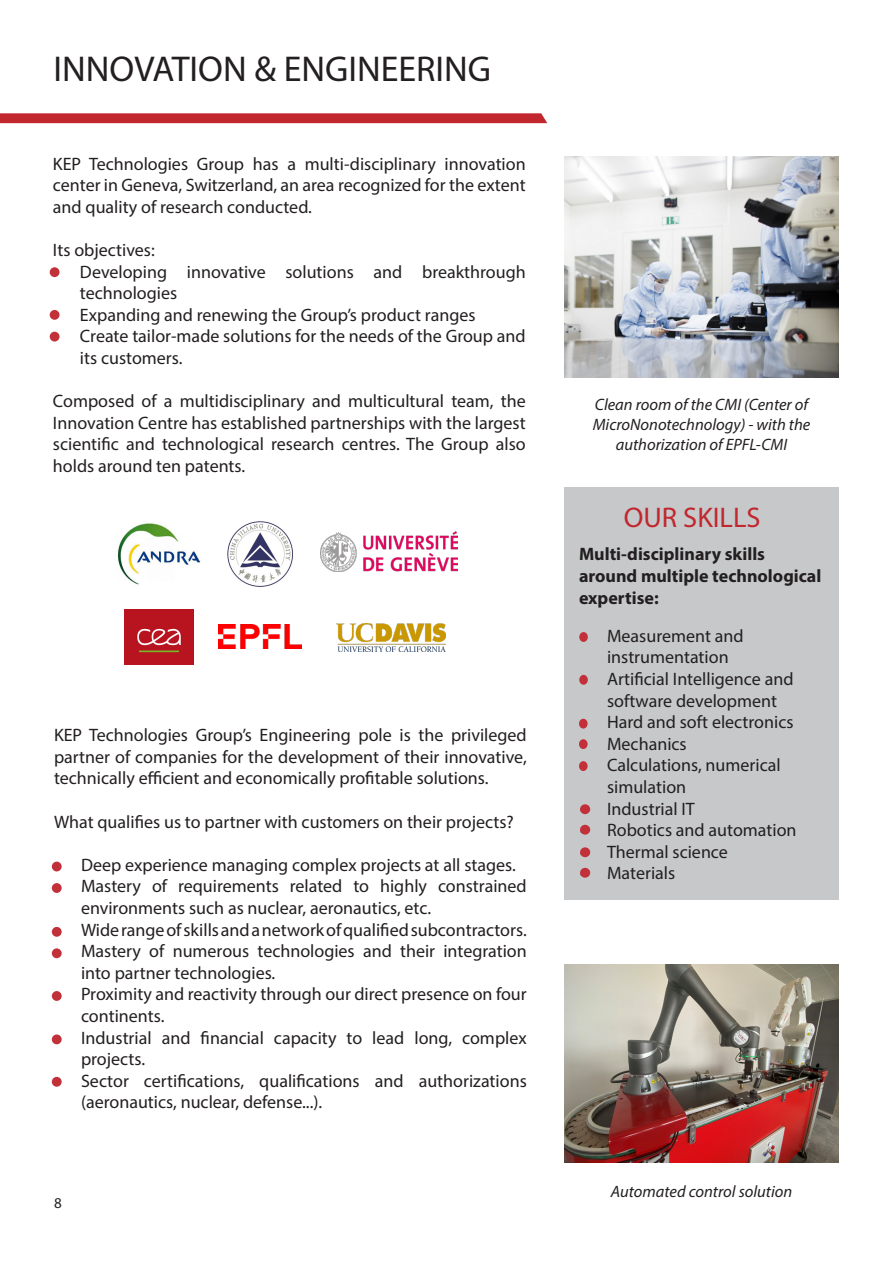
<style>
.page{position:relative;width:893px;height:1263px;background:#fff}
.page>*{position:absolute;margin:0;border:0;box-sizing:border-box;transform-origin:0 0}
.t1{font:36px "Myriad Pro";color:#231f20}
.t2{font:28.5px "Myriad Pro";color:#c2262e}
.t3{font:18px/21.6px "Myriad Pro";color:#231f20}
.t4{font:700 18px/21.6px "Myriad Pro";color:#231f20}
.t5{font:italic 16.5px/19.8px "Myriad Pro";color:#231f20;text-align:center}
.t6{font:15px "Myriad Pro";color:#231f20}
</style>
<div class="page">
<div style="left:564px;top:487px;width:275px;height:413px;background:#c6c8c9"></div>
<svg style="left:0;top:113px;width:547px;height:10px;background:#c42e35"></svg>
<img style="left:564px;top:156px;width:275px;height:221px">
<img style="left:564px;top:964px;width:275px;height:199px">
<img style="left:118px;top:523px;width:83px;height:62px">
<img style="left:228px;top:522px;width:64px;height:64px">
<img style="left:321px;top:532px;width:136px;height:39px">
<img style="left:124px;top:609px;width:70px;height:55px">
<img style="left:337px;top:623px;width:109px;height:28px">
<div style="left:50px;top:267px;width:10px;height:10px;background:#c2313a;border-radius:50%"></div>
<div style="left:50px;top:310px;width:10px;height:10px;background:#c2313a;border-radius:50%"></div>
<div style="left:50px;top:332px;width:10px;height:9px;background:#c2313a;border-radius:50%"></div>
<div style="left:52px;top:862px;width:10px;height:9px;background:#c2313a;border-radius:50%"></div>
<div style="left:52px;top:883px;width:10px;height:10px;background:#c2313a;border-radius:50%"></div>
<div style="left:52px;top:927px;width:10px;height:10px;background:#c2313a;border-radius:50%"></div>
<div style="left:52px;top:948px;width:10px;height:10px;background:#c2313a;border-radius:50%"></div>
<div style="left:52px;top:991px;width:10px;height:10px;background:#c2313a;border-radius:50%"></div>
<div style="left:52px;top:1034px;width:10px;height:10px;background:#c2313a;border-radius:50%"></div>
<div style="left:52px;top:1077px;width:10px;height:10px;background:#c2313a;border-radius:50%"></div>
<div style="left:579px;top:632px;width:9px;height:10px;background:#c2313a;border-radius:50%"></div>
<div style="left:579px;top:675px;width:9px;height:10px;background:#c2313a;border-radius:50%"></div>
<div style="left:579px;top:761px;width:9px;height:10px;background:#c2313a;border-radius:50%"></div>
<div style="left:580px;top:804px;width:10px;height:10px;background:#c2313a;border-radius:50%"></div>
<div style="left:580px;top:825px;width:10px;height:10px;background:#c2313a;border-radius:50%"></div>
<div style="left:580px;top:847px;width:10px;height:10px;background:#c2313a;border-radius:50%"></div>
<div style="left:580px;top:868px;width:10px;height:10px;background:#c2313a;border-radius:50%"></div>
<div style="left:579px;top:719px;width:9px;height:9px;background:#c2313a;border-radius:50%"></div>
<div style="left:579px;top:739px;width:9px;height:10px;background:#c2313a;border-radius:50%"></div>
<img style="left:218px;top:625px;width:84px;height:24px">
<p class="t1" style="left:54px;top:47px;width:439px">INNOVATION &amp; ENGINEERING</p>
<p class="t3" style="left:53px;top:152px;width:474px;text-align:justify">KEP Technologies Group has a multi-disciplinary innovation center in Geneva, Switzerland, an area recognized for the extent and quality of research conducted.</p>
<p class="t3" style="left:53px;top:239px;width:103px">Its objectives:</p>
<p class="t3" style="left:80px;top:260px;width:447px;text-indent:-27px">• Developing innovative solutions and breakthrough technologies</p>
<p class="t3" style="left:53px;top:304px;width:424px">• Expanding and renewing the Group’s product ranges</p>
<p class="t3" style="left:80px;top:325px;width:447px;text-indent:-27px">• Create tailor-made solutions for the needs of the Group and its customers.</p>
<p class="t3" style="left:53px;top:390px;width:474px;text-align:justify">Composed of a multidisciplinary and multicultural team, the Innovation Centre has established partnerships with the largest scientific and technological research centres. The Group also holds around ten patents.</p>
<p class="t3" style="left:54px;top:724px;width:474px;text-align:justify">KEP Technologies Group’s Engineering pole is the privileged partner of companies for the development of their innovative, technically efficient and economically profitable solutions.</p>
<p class="t3" style="left:54px;top:810px;width:461px">What qualifies us to partner with customers on their projects?</p>
<p class="t3" style="left:54px;top:854px;width:463px">• Deep experience managing complex projects at all stages.</p>
<p class="t3" style="left:81px;top:875px;width:447px;text-indent:-27px">• Mastery of requirements related to highly constrained environments such as nuclear, aeronautics, etc.</p>
<p class="t3" style="left:54px;top:918px;width:474px">• Wide range of skills and a network of qualified subcontractors.</p>
<p class="t3" style="left:81px;top:940px;width:447px;text-indent:-27px">• Mastery of numerous technologies and their integration into partner technologies.</p>
<p class="t3" style="left:81px;top:983px;width:447px;text-indent:-27px">• Proximity and reactivity through our direct presence on four continents.</p>
<p class="t3" style="left:81px;top:1026px;width:447px;text-indent:-27px">• Industrial and financial capacity to lead long, complex projects.</p>
<p class="t3" style="left:81px;top:1070px;width:447px;text-indent:-27px">• Sector certifications, qualifications and authorizations (aeronautics, nuclear, defense...).</p>
<p class="t6" style="left:54px;top:1194px;width:9px">8</p>
<p class="t5" style="left:593px;top:395px;width:219px">Clean room of the CMI (Center of<br>MicroNonotechnology) - with the authorization of EPFL-CMI</p>
<p class="t2" style="left:624px;top:500px;width:138px">OUR SKILLS</p>
<p class="t4" style="left:579px;top:543px;width:244px">Multi-disciplinary skills around multiple technological expertise:</p>
<p class="t3" style="left:607px;top:625px;width:138px;text-indent:-27px">• Measurement and instrumentation</p>
<p class="t3" style="left:580px;top:668px;width:215px;text-align:center">• Artificial Intelligence and software development</p>
<p class="t3" style="left:580px;top:711px;width:215px">• Hard and soft electronics</p>
<p class="t3" style="left:580px;top:733px;width:108px">• Mechanics</p>
<p class="t3" style="left:607px;top:754px;width:175px;text-indent:-27px">• Calculations, numerical simulation</p>
<p class="t3" style="left:580px;top:797px;width:116px">• Industrial IT</p>
<p class="t3" style="left:580px;top:819px;width:218px">• Robotics and automation</p>
<p class="t3" style="left:580px;top:841px;width:149px">• Thermal science</p>
<p class="t3" style="left:580px;top:862px;width:97px">• Materials</p>
<p class="t5" style="left:611px;top:1181px;width:183px">Automated control solution</p>
</div>
